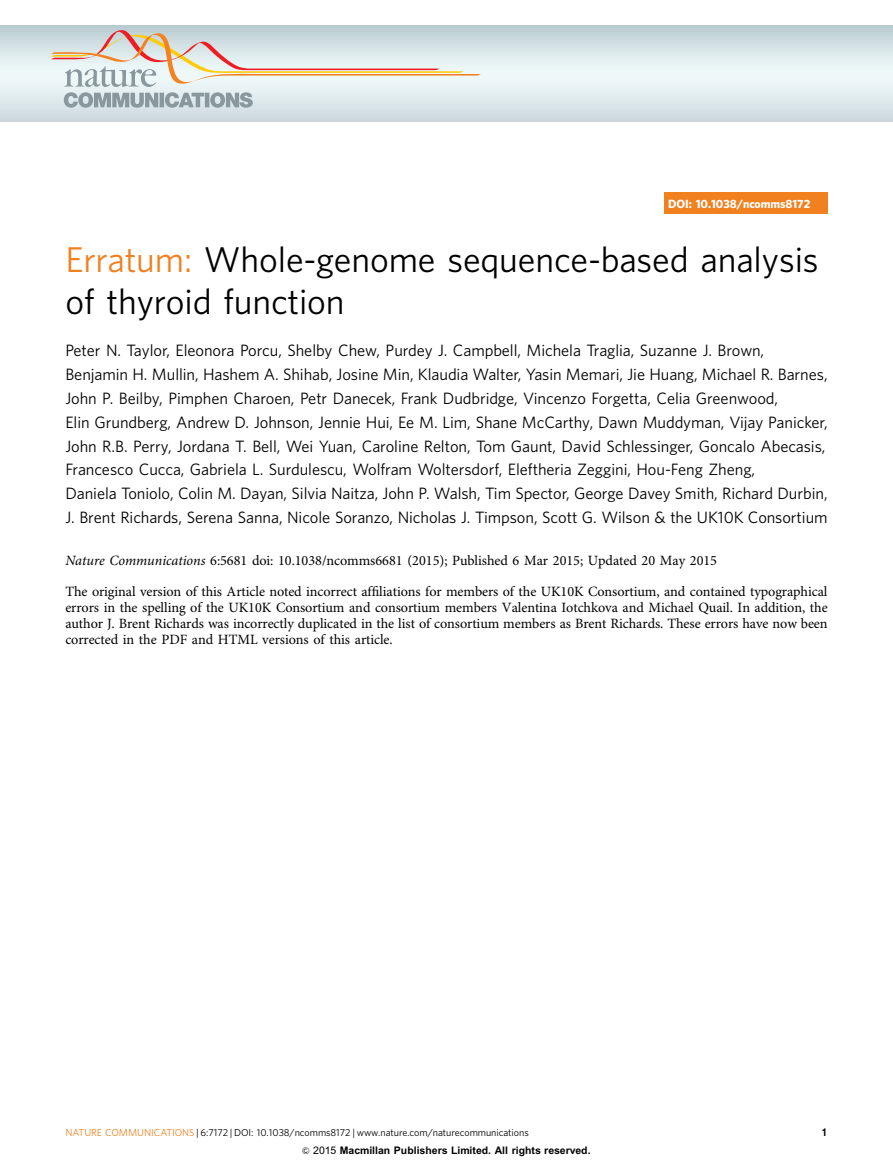
<style>
.page{position:relative;width:893px;height:1174px;background:#fff}
.page>*{position:absolute;margin:0;border:0;box-sizing:border-box;transform-origin:0 0}
.t1{font:35.85px/41.8px "Adv O Tea 1 a 7398";color:#000}
.t2{font:16.5px/23.9px "Adv O Tea 1 a 7398";color:#000}
.t3{font:14.25px/15.8px "Adv OT1 ef 757 c 0";color:#000;text-align:justify}
.t4{font:12px "Adv O Tcb 88 df 00";color:#fff}
.t5{font:10.8px "Adv T Tda 6 f 6 cb 8.B";color:#000}
.t6{font:10.5px "Adv PAD35";color:#000}
.t7{font:10.05px "Adv O Tea 1 a 7398";color:#000}
.s1{color:#f1801f}
.s2{font-family:"Adv OT7 d 6 df 7 ab.I"}
.s3{font-family:"Adv TA42"}
.s4{font-family:"Adv PAD33"}
</style>
<div class="page">
<div style="left:664px;top:193px;width:164px;height:21px;background:#f1801f"></div>
<svg style="left:0;top:26px;width:893px;height:96px;background:#d8e5e8"></svg>
<svg style="left:50px;top:30px;width:431px;height:78px;background:#d8dad6"></svg>
<p class="t4" style="left:668px;top:199px;width:144px">DOI: 10.1038/ncomms8172</p>
<h1 class="t1" style="left:65px;top:242px;width:755px"><span class="s1">Erratum:</span> Whole-genome sequence-based analysis of thyroid function</h1>
<p class="t2" style="left:65px;top:339px;width:764px">Peter N. Taylor, Eleonora Porcu, Shelby Chew, Purdey J. Campbell, Michela Traglia, Suzanne J. Brown, Benjamin H. Mullin, Hashem A. Shihab, Josine Min, Klaudia Walter, Yasin Memari, Jie Huang, Michael R. Barnes, John P. Beilby, Pimphen Charoen, Petr Danecek, Frank Dudbridge, Vincenzo Forgetta, Celia Greenwood,<br>Elin Grundberg, Andrew D. Johnson, Jennie Hui, Ee M. Lim, Shane McCarthy, Dawn Muddyman, Vijay Panicker, John R.B. Perry, Jordana T. Bell, Wei Yuan, Caroline Relton, Tom Gaunt, David Schlessinger, Goncalo Abecasis, Francesco Cucca, Gabriela L. Surdulescu, Wolfram Woltersdorf, Eleftheria Zeggini, Hou-Feng Zheng,<br>Daniela Toniolo, Colin M. Dayan, Silvia Naitza, John P. Walsh, Tim Spector, George Davey Smith, Richard Durbin, J. Brent Richards, Serena Sanna, Nicole Soranzo, Nicholas J. Timpson, Scott G. Wilson &amp; the UK10K Consortium</p>
<p class="t3" style="left:65px;top:554px;width:653px"><span class="s2">Nature Communications</span> 6:5681 doi: 10.1038/ncomms6681 (2015); Published 6 Mar 2015; Updated 20 May 2015</p>
<p class="t3" style="left:65px;top:585px;width:764px">The original version of this Article noted incorrect affiliations for members of the UK10K Consortium, and contained typographical errors in the spelling of the UK10K Consortium and consortium members Valentina Iotchkova and Michael Quail. In addition, the author J. Brent Richards was incorrectly duplicated in the list of consortium members as Brent Richards. These errors have now been corrected in the PDF and HTML versions of this article.</p>
<p class="t7" style="left:65px;top:1128px;width:465px"><span class="s1">NATURE COMMUNICATIONS</span> | 6:7172 | DOI: 10.1038/ncomms8172 | www.nature.com/naturecommunications</p>
<p class="t5" style="left:821px;top:1128px;width:8px">1</p>
<p class="t6" style="left:302px;top:1146px;width:290px"><span class="s3">&amp;</span> <span class="s4">2015</span> Macmillan Publishers Limited. All rights reserved.</p>
</div>
